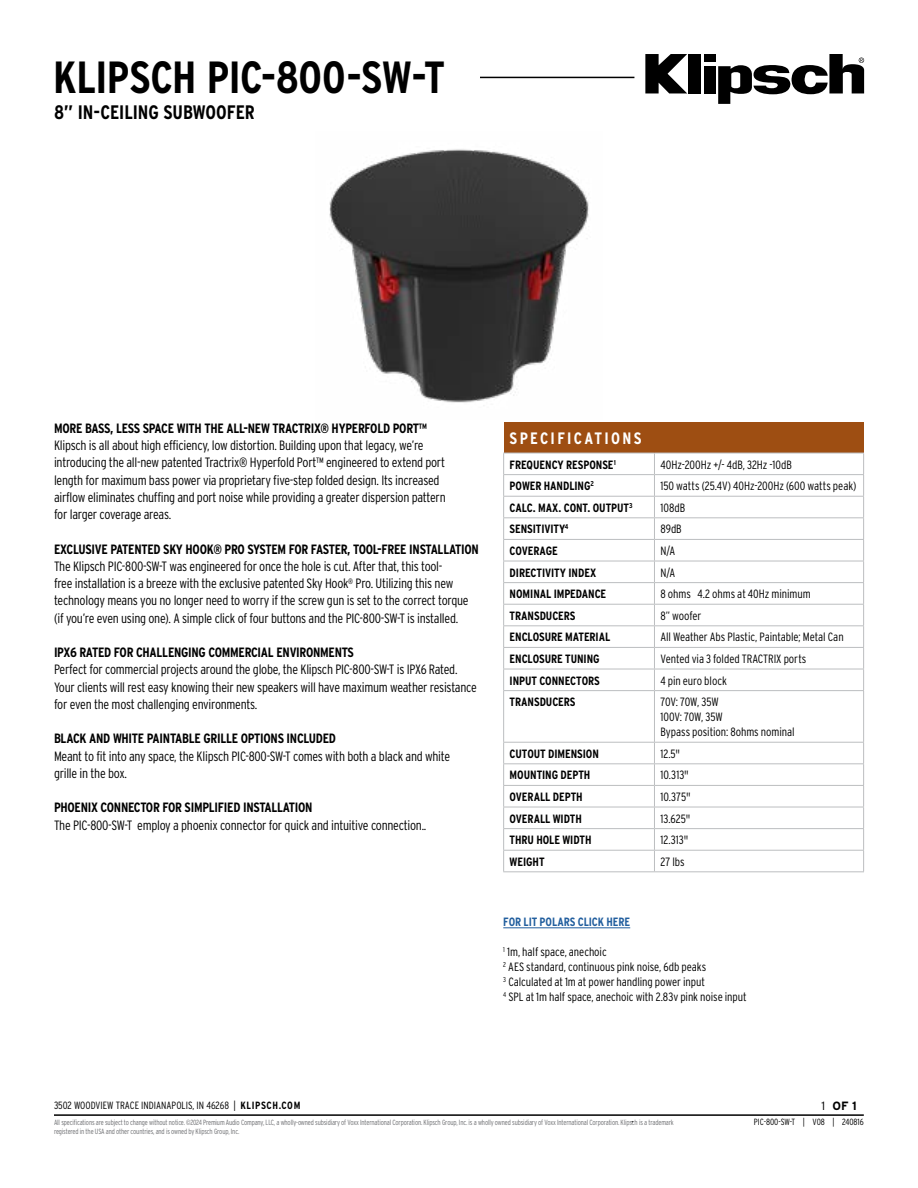
<style>
.page{position:relative;width:918px;height:1188px;background:#fff}
.page>*{position:absolute;margin:0;border:0;box-sizing:border-box;transform-origin:0 0}
.t1{font:700 45px "Interstate Condensed";letter-spacing:-.01em;color:#000}
.t2{font:700 19.5px "Interstate Condensed";letter-spacing:-.005em;color:#000}
.t3{font:700 16.5px "Interstate Condensed";letter-spacing:.14em;color:#fff}
.t4{font:300 13.5px/17.2px "Interstate Condensed";letter-spacing:-.02em;color:#000}
.t5{font:700 13.5px "Interstate Condensed";letter-spacing:-.02em;color:#000}
.t6{font:300 12px/15px "Interstate Condensed";letter-spacing:-.005em;color:#000}
.t7{font:700 12px "Interstate Condensed";letter-spacing:-.005em;color:#000}
.t8{font:700 12px "Interstate Condensed";letter-spacing:-.005em;color:#215e9e}
.t9{font:700 12px "Interstate";color:#000}
.t10{font:300 10.5px "Interstate Condensed";color:#000}
.t11{font:300 9px "Interstate Condensed";color:#000}
.t12{font:300 7.5px "Interstate Condensed";letter-spacing:-.02em;color:#6d6e71;scale:.95 1}
.s1{font-weight:700}
.s2{font-weight:300}
</style>
<div class="page">
<img style="left:329px;top:149px;width:260px;height:254px">
<div style="left:504px;top:422px;width:360px;height:31px;background:#9e4e12"></div>
<hr style="left:503px;top:453px;width:151px;height:1px;background:#bcbec0">
<hr style="left:654px;top:453px;width:210px;height:1px;background:#bcbec0">
<hr style="left:503px;top:474px;width:151px;height:1px;background:#bcbec0">
<hr style="left:654px;top:474px;width:210px;height:1px;background:#bcbec0">
<hr style="left:503px;top:496px;width:151px;height:1px;background:#bcbec0">
<hr style="left:654px;top:496px;width:210px;height:1px;background:#bcbec0">
<hr style="left:503px;top:517px;width:151px;height:1px;background:#bcbec0">
<hr style="left:654px;top:517px;width:210px;height:1px;background:#bcbec0">
<hr style="left:503px;top:539px;width:151px;height:1px;background:#bcbec0">
<hr style="left:654px;top:539px;width:210px;height:1px;background:#bcbec0">
<hr style="left:503px;top:561px;width:151px;height:1px;background:#bcbec0">
<hr style="left:654px;top:561px;width:210px;height:1px;background:#bcbec0">
<hr style="left:503px;top:582px;width:151px;height:1px;background:#bcbec0">
<hr style="left:654px;top:582px;width:210px;height:1px;background:#bcbec0">
<hr style="left:503px;top:604px;width:151px;height:1px;background:#bcbec0">
<hr style="left:654px;top:604px;width:210px;height:1px;background:#bcbec0">
<hr style="left:503px;top:625px;width:151px;height:1px;background:#bcbec0">
<hr style="left:654px;top:625px;width:210px;height:1px;background:#bcbec0">
<hr style="left:503px;top:647px;width:151px;height:1px;background:#bcbec0">
<hr style="left:654px;top:647px;width:210px;height:1px;background:#bcbec0">
<hr style="left:503px;top:669px;width:151px;height:1px;background:#bcbec0">
<svg style="left:503px;top:453px;width:1px;height:237px"></svg>
<hr style="left:654px;top:669px;width:210px;height:1px;background:#bcbec0">
<svg style="left:654px;top:453px;width:1px;height:237px"></svg>
<svg style="left:863px;top:453px;width:1px;height:237px"></svg>
<hr style="left:503px;top:690px;width:151px;height:1px;background:#bcbec0">
<hr style="left:503px;top:691px;width:1px;height:51px;background:#bcbec0">
<hr style="left:654px;top:690px;width:210px;height:1px;background:#bcbec0">
<hr style="left:654px;top:691px;width:1px;height:51px;background:#bcbec0">
<hr style="left:863px;top:691px;width:1px;height:51px;background:#bcbec0">
<hr style="left:503px;top:742px;width:151px;height:1px;background:#bcbec0">
<hr style="left:654px;top:742px;width:210px;height:1px;background:#bcbec0">
<hr style="left:503px;top:763px;width:151px;height:1px;background:#bcbec0">
<hr style="left:654px;top:763px;width:210px;height:1px;background:#bcbec0">
<hr style="left:503px;top:785px;width:151px;height:1px;background:#bcbec0">
<hr style="left:654px;top:785px;width:210px;height:1px;background:#bcbec0">
<hr style="left:503px;top:807px;width:151px;height:1px;background:#bcbec0">
<hr style="left:654px;top:807px;width:210px;height:1px;background:#bcbec0">
<hr style="left:503px;top:828px;width:151px;height:1px;background:#bcbec0">
<hr style="left:654px;top:828px;width:210px;height:1px;background:#bcbec0">
<hr style="left:503px;top:850px;width:151px;height:1px;background:#bcbec0">
<svg style="left:503px;top:743px;width:1px;height:128px"></svg>
<hr style="left:654px;top:850px;width:210px;height:1px;background:#bcbec0">
<svg style="left:654px;top:743px;width:1px;height:128px"></svg>
<svg style="left:863px;top:743px;width:1px;height:128px"></svg>
<hr style="left:503px;top:871px;width:151px;height:1px;background:#bcbec0">
<hr style="left:654px;top:871px;width:210px;height:1px;background:#bcbec0">
<hr style="left:73px;top:77px;width:561px;height:1px;background:#000">
<svg style="left:645px;top:54px;width:42px;height:39px"></svg>
<div style="left:689px;top:54px;width:12px;height:39px;background:#000"></div>
<div style="left:704px;top:54px;width:12px;height:7px;background:#000"></div>
<div style="left:704px;top:66px;width:12px;height:27px;background:#000"></div>
<svg style="left:718px;top:54px;width:146px;height:50px"></svg>
<hr style="left:54px;top:1114px;width:810px;height:2px;background:#000">
<div style="left:53px;top:57px;width:427px;height:47px;background:#fff"></div>
<hr style="left:503px;top:928px;width:127px;height:1px;background:#215e9e">
<h1 class="t1" style="left:53px;top:52px;width:394px">KLIPSCH PIC-800-SW-T</h1>
<h2 class="t2" style="left:54px;top:102px;width:202px">8” IN-CEILING SUBWOOFER</h2>
<p class="t5" style="left:54px;top:421px;width:375px">MORE BASS, LESS SPACE WITH THE ALL-NEW TRACTRIX® HYPERFOLD PORT™</p>
<p class="t4" style="left:54px;top:437px;width:393px">Klipsch is all about high efficiency, low distortion. Building upon that legacy, we’re introducing the all-new patented Tractrix® Hyperfold Port™ engineered to extend port length for maximum bass power via proprietary five-step folded design. Its increased airflow eliminates chuffing and port noise while providing a greater dispersion pattern for larger coverage areas.</p>
<p class="t5" style="left:54px;top:541px;width:426px">EXCLUSIVE PATENTED SKY HOOK® PRO SYSTEM FOR FASTER, TOOL-FREE INSTALLATION</p>
<p class="t4" style="left:54px;top:557px;width:416px">The Klipsch PIC-800-SW-T was engineered for once the hole is cut. After that, this tool-<br>free installation is a breeze with the exclusive patented Sky Hook<sup>®</sup> Pro. Utilizing this new technology means you no longer need to worry if the screw gun is set to the correct torque (if you’re even using one). A simple click of four buttons and the PIC-800-SW-T is installed.</p>
<p class="t5" style="left:54px;top:645px;width:302px">IPX6 RATED FOR CHALLENGING COMMERCIAL ENVIRONMENTS</p>
<p class="t4" style="left:54px;top:661px;width:424px">Perfect for commercial projects around the globe, the Klipsch PIC-800-SW-T is IPX6 Rated.<br>Your clients will rest easy knowing their new speakers will have maximum weather resistance for even the most challenging environments.</p>
<p class="t5" style="left:54px;top:731px;width:284px">BLACK AND WHITE PAINTABLE GRILLE OPTIONS INCLUDED</p>
<p class="t4" style="left:54px;top:747px;width:398px">Meant to fit into any space, the Klipsch PIC-800-SW-T comes with both a black and white grille in the box.</p>
<p class="t5" style="left:54px;top:800px;width:260px">PHOENIX CONNECTOR FOR SIMPLIFIED INSTALLATION</p>
<p class="t4" style="left:54px;top:816px;width:374px">The PIC-800-SW-T employ a phoenix connector for quick and intuitive connection..</p>
<p class="t3" style="left:510px;top:429px;width:134px">SPECIFICATIONS</p>
<p class="t7" style="left:510px;top:458px;width:108px">FREQUENCY RESPONSE<sup>1</sup></p>
<p class="t6" style="left:660px;top:457px;width:133px">40Hz-200Hz +/- 4dB, 32Hz -10dB</p>
<p class="t7" style="left:510px;top:479px;width:86px">POWER HANDLING<sup>2</sup></p>
<p class="t6" style="left:660px;top:478px;width:197px">150 watts (25.4V) 40Hz-200Hz (600 watts peak)</p>
<p class="t7" style="left:510px;top:501px;width:125px">CALC. MAX. CONT. OUTPUT<sup>3</sup></p>
<p class="t6" style="left:660px;top:500px;width:26px">108dB</p>
<p class="t7" style="left:510px;top:523px;width:60px">SENSITIVITY<sup>4</sup></p>
<p class="t6" style="left:660px;top:522px;width:23px">89dB</p>
<p class="t7" style="left:510px;top:544px;width:50px">COVERAGE</p>
<p class="t6" style="left:660px;top:543px;width:16px">N/A</p>
<p class="t7" style="left:510px;top:566px;width:88px">DIRECTIVITY INDEX</p>
<p class="t6" style="left:660px;top:565px;width:16px">N/A</p>
<p class="t7" style="left:510px;top:587px;width:98px">NOMINAL IMPEDANCE</p>
<p class="t6" style="left:660px;top:586px;width:152px">8 ohms 4.2 ohms at 40Hz minimum</p>
<p class="t7" style="left:510px;top:609px;width:67px">TRANSDUCERS</p>
<p class="t6" style="left:660px;top:608px;width:42px">8” woofer</p>
<p class="t7" style="left:510px;top:631px;width:102px">ENCLOSURE MATERIAL</p>
<p class="t6" style="left:660px;top:630px;width:185px">All Weather Abs Plastic, Paintable; Metal Can</p>
<p class="t7" style="left:510px;top:652px;width:92px">ENCLOSURE TUNING</p>
<p class="t6" style="left:660px;top:651px;width:147px">Vented via 3 folded TRACTRIX ports</p>
<p class="t7" style="left:510px;top:674px;width:92px">INPUT CONNECTORS</p>
<p class="t6" style="left:660px;top:673px;width:68px">4 pin euro block</p>
<p class="t7" style="left:510px;top:695px;width:67px">TRANSDUCERS</p>
<p class="t6" style="left:660px;top:694px;width:136px">70V: 70W, 35W<br>100V: 70W, 35W<br>Bypass position: 8ohms nominal</p>
<p class="t7" style="left:510px;top:747px;width:91px">CUTOUT DIMENSION</p>
<p class="t6" style="left:660px;top:746px;width:21px">12.5"</p>
<p class="t7" style="left:510px;top:769px;width:82px">MOUNTING DEPTH</p>
<p class="t6" style="left:660px;top:768px;width:30px">10.313"</p>
<p class="t7" style="left:510px;top:790px;width:75px">OVERALL DEPTH</p>
<p class="t6" style="left:660px;top:789px;width:32px">10.375"</p>
<p class="t7" style="left:510px;top:812px;width:74px">OVERALL WIDTH</p>
<p class="t6" style="left:660px;top:811px;width:31px">13.625"</p>
<p class="t7" style="left:510px;top:833px;width:83px">THRU HOLE WIDTH</p>
<p class="t6" style="left:660px;top:832px;width:29px">12.313"</p>
<p class="t7" style="left:510px;top:855px;width:36px">WEIGHT</p>
<p class="t6" style="left:660px;top:854px;width:26px">27 lbs</p>
<p class="t8" style="left:503px;top:915px;width:128px">FOR LIT POLARS CLICK HERE</p>
<p class="t6" style="left:503px;top:944px;width:245px"><sup>1</sup> 1m, half space, anechoic<br><sup>2</sup> AES standard, continuous pink noise, 6db peaks<br><sup>3</sup> Calculated at 1m at power handling power input<br><sup>4</sup> SPL at 1m half space, anechoic with 2.83v pink noise input</p>
<p class="t10" style="left:54px;top:1100px;width:248px">3502 WOODVIEW TRACE INDIANAPOLIS, IN 46268 | <span class="s1">KLIPSCH.COM</span></p>
<p class="t9" style="left:821px;top:1099px;width:37px"><span class="s2">1</span> OF 1</p>
<p class="t11" style="left:631px;top:1116px;width:4px">•</p>
<p class="t11" style="left:754px;top:1116px;width:111px">PIC-800-SW-T | V08 | 240816</p>
<p class="t12" style="left:54px;top:1118px;width:654px">All specifications are subject to change without notice. ©2024 Premium Audio Company, LLC, a wholly-owned subsidiary of Voxx International Corporation. Klipsch Group, Inc. is a wholly owned subsidiary of Voxx International Corporation. Klipsch is a trademark</p>
<p class="t12" style="left:54px;top:1127px;width:197px">registered in the USA and other countries, and is owned by Klipsch Group, Inc.</p>
</div>
